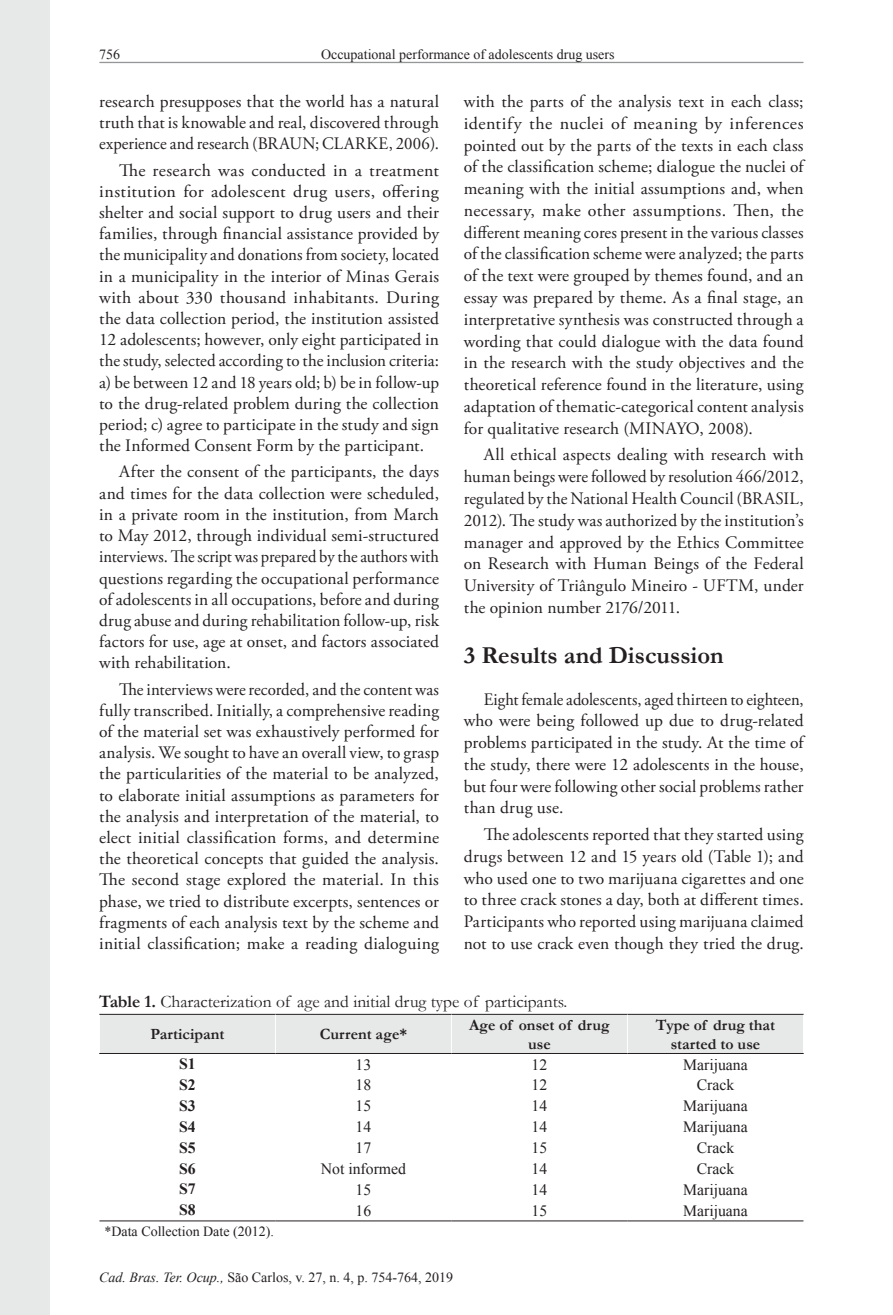
<style>
.page{position:relative;width:893px;height:1315px;background:#fff}
.page>*{position:absolute;margin:0;border:0;box-sizing:border-box;transform-origin:0 0}
.Heading1{font:700 24.5px "Garamond";color:#231f20}
.Paragraph{font:17.5px/21.7px "Adobe Garamond Pro";letter-spacing:.01em;color:#231f20;text-align:justify}
.Paragraph-2{font:17.5px/21.2px "Adobe Garamond Pro";letter-spacing:.01em;color:#231f20;text-align:justify;scale:.96 1}
.Paragraph-3{font:17.5px/21.7px "Adobe Garamond Pro";letter-spacing:.01em;color:#231f20;text-align:justify;scale:.95 1}
.TableTitle{font:17.5px "Garamond";color:#231f20}
.TableBody{font:15.75px "Times New Roman";color:#231f20}
.TableHead{font:700 15.75px/18.9px "Garamond";color:#231f20;text-align:center}
.TableBody-2{font:700 15.75px "Times New Roman";color:#231f20}
.TableFootnote{font:14px "Times New Roman";color:#231f20}
.s1{font-weight:700}
.s2{font-style:italic}
</style>
<div class="page">
<div style="left:0;top:0;width:50px;height:1315px;background:#e7e8e8"></div>
<hr style="left:100px;top:62px;width:703px;height:1px;background:#949698">
<div style="left:100px;top:1015px;width:703px;height:38px;background:#e7e8e8"></div>
<hr style="left:99px;top:1014px;width:176px;height:1px;background:#231f20">
<hr style="left:275px;top:1014px;width:176px;height:1px;background:#231f20">
<hr style="left:451px;top:1014px;width:176px;height:1px;background:#231f20">
<hr style="left:627px;top:1014px;width:177px;height:1px;background:#231f20">
<hr style="left:99px;top:1014px;width:1px;height:39px;background:#fff">
<hr style="left:275px;top:1014px;width:1px;height:39px;background:#fff">
<hr style="left:451px;top:1014px;width:1px;height:39px;background:#fff">
<hr style="left:627px;top:1014px;width:1px;height:39px;background:#fff">
<hr style="left:803px;top:1014px;width:1px;height:39px;background:#fff">
<hr style="left:99px;top:1053px;width:176px;height:1px;background:#231f20">
<hr style="left:275px;top:1053px;width:176px;height:1px;background:#231f20">
<hr style="left:451px;top:1053px;width:176px;height:1px;background:#231f20">
<hr style="left:627px;top:1053px;width:177px;height:1px;background:#231f20">
<hr style="left:99px;top:1220px;width:176px;height:1px;background:#231f20">
<hr style="left:275px;top:1220px;width:176px;height:1px;background:#231f20">
<hr style="left:451px;top:1220px;width:176px;height:1px;background:#231f20">
<hr style="left:627px;top:1220px;width:176px;height:1px;background:#231f20">
<p class="TableFootnote" style="left:321px;top:45px;width:295px">Occupational performance of adolescents drug users</p>
<p class="Paragraph" style="left:99px;top:91px;width:341px;line-height:21.2px">research presupposes that the world has a natural truth that is knowable and real, discovered through experience and research (BRAUN; CLARKE, 2006).</p>
<p class="Paragraph" style="left:99px;top:160px;width:341px;line-height:21.2px;text-indent:20px">The research was conducted in a treatment institution for adolescent drug users, offering shelter and social support to drug users and their families, through financial assistance provided by the municipality and donations from society, located in a municipality in the interior of Minas Gerais with about 330 thousand inhabitants. During the data collection period, the institution assisted 12 adolescents; however, only eight participated in the study, selected according to the inclusion criteria: a) be between 12 and 18 years old; b) be in follow-up to the drug-related problem during the collection period; c) agree to participate in the study and sign the Informed Consent Form by the participant.</p>
<p class="Paragraph" style="left:99px;top:462px;width:341px;line-height:21.2px;text-indent:20px">After the consent of the participants, the days and times for the data collection were scheduled, in a private room in the institution, from March to May 2012, through individual semi-structured interviews. The script was prepared by the authors with questions regarding the occupational performance of adolescents in all occupations, before and during drug abuse and during rehabilitation follow-up, risk factors for use, age at onset, and factors associated with rehabilitation.</p>
<p class="Paragraph-2" style="left:99px;top:679px;width:356px;text-indent:20px">The interviews were recorded, and the content was fully transcribed. Initially, a comprehensive reading of the material set was exhaustively performed for analysis. We sought to have an overall view, to grasp the particularities of the material to be analyzed, to elaborate initial assumptions as parameters for the analysis and interpretation of the material, to elect initial classification forms, and determine the theoretical concepts that guided the analysis.<br>The second stage explored the material. In this phase, we tried to distribute excerpts, sentences or fragments of each analysis text by the scheme and initial classification; make a reading dialoguing</p>
<p class="Paragraph" style="left:464px;top:91px;width:341px">with the parts of the analysis text in each class; identify the nuclei of meaning by inferences pointed out by the parts of the texts in each class of the classification scheme; dialogue the nuclei of meaning with the initial assumptions and, when necessary, make other assumptions. Then, the different meaning cores present in the various classes of the classification scheme were analyzed; the parts of the text were grouped by themes found, and an essay was prepared by theme. As a final stage, an interpretative synthesis was constructed through a wording that could dialogue with the data found in the research with the study objectives and the theoretical reference found in the literature, using adaptation of thematic-categorical content analysis for qualitative research (MINAYO, 2008).</p>
<p class="Paragraph" style="left:464px;top:444px;width:341px;text-indent:20px">All ethical aspects dealing with research with human beings were followed by resolution 466/2012, regulated by the National Health Council (BRASIL, 2012). The study was authorized by the institution’s manager and approved by the Ethics Committee on Research with Human Beings of the Federal University of Triângulo Mineiro - UFTM, under the opinion number 2176/2011.</p>
<p class="Heading1" style="left:464px;top:638px;width:261px">3 Results and Discussion</p>
<p class="Paragraph-3" style="left:464px;top:688px;width:359px;text-indent:20px">Eight female adolescents, aged thirteen to eighteen, who were being followed up due to drug-related problems participated in the study. At the time of the study, there were 12 adolescents in the house, but four were following other social problems rather than drug use.</p>
<p class="Paragraph" style="left:464px;top:824px;width:341px;text-indent:20px">The adolescents reported that they started using drugs between 12 and 15 years old (Table 1); and who used one to two marijuana cigarettes and one to three crack stones a day, both at different times.<br>Participants who reported using marijuana claimed not to use crack even though they tried the drug.</p>
<p class="TableTitle" style="left:99px;top:989px;width:470px"><span class="s1">Table 1.</span> Characterization of age and initial drug type of participants.</p>
<p class="TableHead" style="left:151px;top:1024px;width:75px">Participant</p>
<p class="TableHead" style="left:320px;top:1024px;width:89px">Current age*</p>
<p class="TableHead" style="left:469px;top:1015px;width:142px">Age of onset of drug use</p>
<p class="TableHead" style="left:656px;top:1015px;width:121px">Type of drug that started to use</p>
<p class="TableBody-2" style="left:179px;top:1053px;width:18px">S1</p>
<p class="TableBody" style="left:356px;top:1053px;width:17px">13</p>
<p class="TableBody" style="left:532px;top:1053px;width:17px">12</p>
<p class="TableBody" style="left:683px;top:1053px;width:66px">Marijuana</p>
<p class="TableBody-2" style="left:179px;top:1074px;width:18px">S2</p>
<p class="TableBody" style="left:356px;top:1074px;width:17px">18</p>
<p class="TableBody" style="left:532px;top:1074px;width:17px">12</p>
<p class="TableBody" style="left:697px;top:1074px;width:39px">Crack</p>
<p class="TableBody-2" style="left:179px;top:1095px;width:18px">S3</p>
<p class="TableBody" style="left:356px;top:1095px;width:17px">15</p>
<p class="TableBody" style="left:532px;top:1095px;width:17px">14</p>
<p class="TableBody" style="left:683px;top:1095px;width:66px">Marijuana</p>
<p class="TableBody-2" style="left:179px;top:1115px;width:18px">S4</p>
<p class="TableBody" style="left:356px;top:1116px;width:17px">14</p>
<p class="TableBody" style="left:532px;top:1116px;width:17px">14</p>
<p class="TableBody" style="left:683px;top:1116px;width:66px">Marijuana</p>
<p class="TableBody-2" style="left:179px;top:1136px;width:18px">S5</p>
<p class="TableBody" style="left:356px;top:1137px;width:17px">17</p>
<p class="TableBody" style="left:532px;top:1137px;width:17px">15</p>
<p class="TableBody" style="left:697px;top:1137px;width:39px">Crack</p>
<p class="TableBody-2" style="left:179px;top:1157px;width:18px">S6</p>
<p class="TableBody" style="left:321px;top:1158px;width:87px">Not informed</p>
<p class="TableBody" style="left:532px;top:1158px;width:17px">14</p>
<p class="TableBody" style="left:697px;top:1158px;width:39px">Crack</p>
<p class="TableBody-2" style="left:179px;top:1178px;width:18px">S7</p>
<p class="TableBody" style="left:356px;top:1178px;width:17px">15</p>
<p class="TableBody" style="left:532px;top:1178px;width:17px">14</p>
<p class="TableBody" style="left:683px;top:1178px;width:66px">Marijuana</p>
<p class="TableBody-2" style="left:179px;top:1199px;width:18px">S8</p>
<p class="TableBody" style="left:356px;top:1199px;width:17px">16</p>
<p class="TableBody" style="left:532px;top:1199px;width:17px">15</p>
<p class="TableBody" style="left:683px;top:1199px;width:66px">Marijuana</p>
<p class="TableFootnote" style="left:104px;top:1221px;width:171px">*Data Collection Date (2012).</p>
<p class="TableFootnote" style="left:99px;top:1268px;width:356px"><span class="s2">Cad. Bras. Ter. Ocup.,</span> São Carlos, v. 27, n. 4, p. 754-764, 2019</p>
</div>
